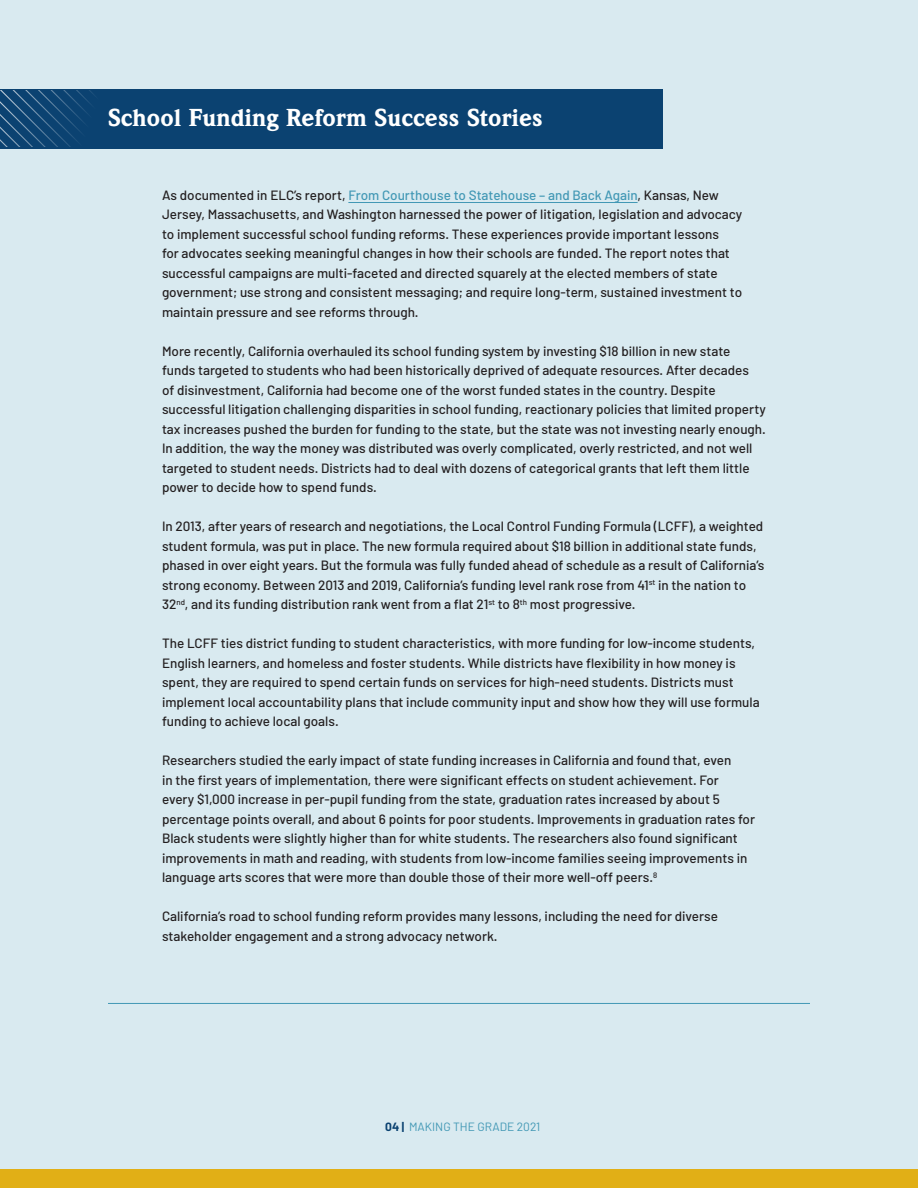
<style>
.page{position:relative;width:918px;height:1188px;background:#d9eaf0}
.page>*{position:absolute;margin:0;border:0;box-sizing:border-box;transform-origin:0 0}
.Sidebar_Title{font:900 24px "Weidemann Std";letter-spacing:.01em;color:#fff}
.Sidebar_Body{font:500 13.5px/19.5px "Barlow";color:#231f20}
.Body_copy{font:12px "Barlow";color:#4298b5}
.s1{color:#4298b5}
.s2{font-weight:700;color:#0b4271}
</style>
<div class="page">
<div style="left:0;top:1169px;width:918px;height:19px;background:#e1af16"></div>
<div style="left:0;top:89px;width:662px;height:59px;background:#0b4271"></div>
<svg style="left:0;top:90px;width:94px;height:57px"></svg>
<hr style="left:348px;top:202px;width:290px;height:1px;background:#4298b5">
<hr style="left:108px;top:1003px;width:702px;height:1px;background:#4298b5">
<p class="Sidebar_Title" style="left:108px;top:103px;width:436px">School Funding Reform Success Stories</p>
<p class="Sidebar_Body" style="left:162px;top:185px;width:582px">As documented in ELC’s report, <span class="s1">From Courthouse to Statehouse – and Back Again</span>, Kansas, New Jersey, Massachusetts, and Washington harnessed the power of litigation, legislation and advocacy to implement successful school funding reforms. These experiences provide important lessons<br>for advocates seeking meaningful changes in how their schools are funded. The report notes that successful campaigns are multi-faceted and directed squarely at the elected members of state government; use strong and consistent messaging; and require long-term, sustained investment to maintain pressure and see reforms through.</p>
<p class="Sidebar_Body" style="left:162px;top:341px;width:605px">More recently, California overhauled its school funding system by investing $18 billion in new state funds targeted to students who had been historically deprived of adequate resources. After decades<br>of disinvestment, California had become one of the worst funded states in the country. Despite successful litigation challenging disparities in school funding, reactionary policies that limited property tax increases pushed the burden for funding to the state, but the state was not investing nearly enough.<br>In addition, the way the money was distributed was overly complicated, overly restricted, and not well targeted to student needs. Districts had to deal with dozens of categorical grants that left them little power to decide how to spend funds.</p>
<p class="Sidebar_Body" style="left:162px;top:516px;width:604px">In 2013, after years of research and negotiations, the Local Control Funding Formula (LCFF), a weighted student formula, was put in place. The new formula required about $18 billion in additional state funds, phased in over eight years. But the formula was fully funded ahead of schedule as a result of California’s strong economy. Between 2013 and 2019, California’s funding level rank rose from 41<sup>st</sup> in the nation to 32<sup>nd</sup>, and its funding distribution rank went from a flat 21<sup>st</sup> to 8<sup>th</sup> most progressive.</p>
<p class="Sidebar_Body" style="left:162px;top:633px;width:599px">The LCFF ties district funding to student characteristics, with more funding for low-income students, English learners, and homeless and foster students. While districts have flexibility in how money is spent, they are required to spend certain funds on services for high-need students. Districts must implement local accountability plans that include community input and show how they will use formula funding to achieve local goals.</p>
<p class="Sidebar_Body" style="left:162px;top:750px;width:595px">Researchers studied the early impact of state funding increases in California and found that, even<br>in the first years of implementation, there were significant effects on student achievement. For<br>every $1,000 increase in per-pupil funding from the state, graduation rates increased by about 5 percentage points overall, and about 6 points for poor students. Improvements in graduation rates for Black students were slightly higher than for white students. The researchers also found significant improvements in math and reading, with students from low-income families seeing improvements in language arts scores that were more than double those of their more well-off peers.<sup>8</sup></p>
<p class="Sidebar_Body" style="left:162px;top:906px;width:557px">California’s road to school funding reform provides many lessons, including the need for diverse stakeholder engagement and a strong advocacy network.</p>
<p class="Body_copy" style="left:385px;top:1119px;width:157px"><span class="s2">04 |</span> MAKING THE GRADE 2021</p>
</div>
